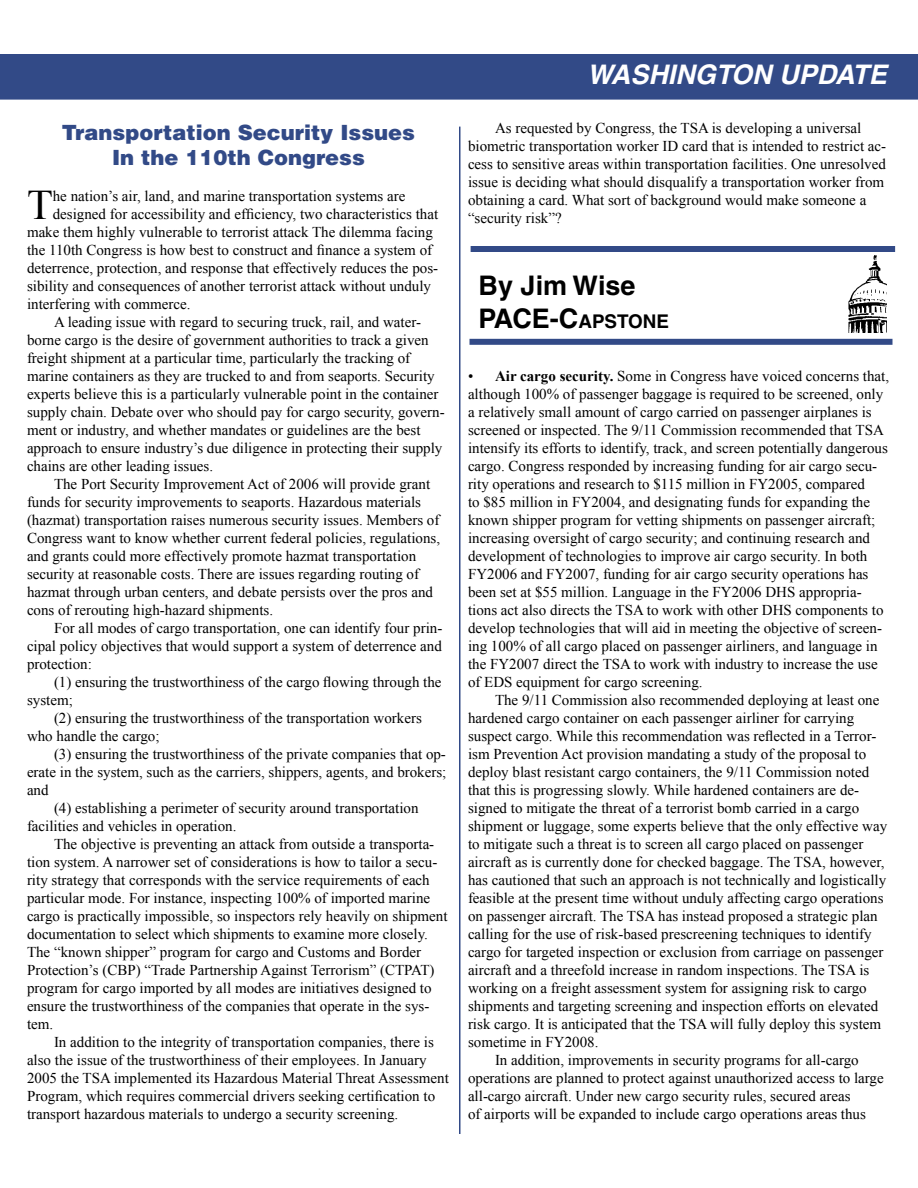
<style>
.page{position:relative;width:918px;height:1188px;background:#fff}
.page>*{position:absolute;margin:0;border:0;box-sizing:border-box;transform-origin:0 0}
.dropcap{font:42.15px "Times New Roman";color:#000}
.depttitle{font:italic 700 27px "Helvetica";color:#fff}
.byline{font:700 27px "Helvetica";color:#000}
.deptarticles{font:900 21px "Helvetica";color:#324a87}
.byline-2{font:700 18.9px "Helvetica";color:#000}
.portal_text{font:15px/18px "Times New Roman";color:#000}
.dropcap-2{font:15px "Times New Roman";color:#000}
.s1{font-size:27px}
.s2{font-weight:700}
</style>
<div class="page">
<img style="left:848px;top:256px;width:38px;height:76px">
<div style="left:471px;top:246px;width:424px;height:6px;background:#324a87"></div>
<div style="left:469px;top:339px;width:423px;height:6px;background:#324a87"></div>
<hr style="left:459px;top:127px;width:1px;height:1007px;background:#324a87">
<div style="left:0;top:54px;width:918px;height:46px;background:#324a87"></div>
<p class="deptarticles" style="left:62px;top:119px;width:355px">Transportation Security Issues</p>
<p class="deptarticles" style="left:112px;top:144px;width:254px">In the 110th Congress</p>
<p class="dropcap" style="left:27px;top:181px;width:27px">T</p>
<p class="dropcap-2" style="left:53px;top:187px;width:354px">he nation’s air, land, and marine transportation systems are</p>
<p class="dropcap-2" style="left:53px;top:205px;width:387px">designed for accessibility and efficiency, two characteristics that</p>
<p class="dropcap-2" style="left:27px;top:223px;width:407px">make them highly vulnerable to terrorist attack The dilemma facing</p>
<p class="dropcap-2" style="left:27px;top:241px;width:407px">the 110th Congress is how best to construct and finance a system of</p>
<p class="dropcap-2" style="left:27px;top:259px;width:413px">deterrence, protection, and response that effectively reduces the pos-</p>
<p class="dropcap-2" style="left:27px;top:277px;width:406px">sibility and consequences of another terrorist attack without unduly</p>
<p class="dropcap-2" style="left:27px;top:295px;width:165px">interfering with commerce.</p>
<p class="portal_text" style="left:27px;top:313px;width:419px;text-indent:27px">A leading issue with regard to securing truck, rail, and water&shy;borne cargo is the desire of government authorities to track a given freight shipment at a particular time, particularly the tracking of marine containers as they are trucked to and from seaports. Security experts believe this is a particularly vulnerable point in the container supply chain. Debate over who should pay for cargo security, govern&shy;ment or industry, and whether mandates or guidelines are the best approach to ensure industry’s due diligence in protecting their supply chains are other leading issues.</p>
<p class="portal_text" style="left:27px;top:475px;width:415px;text-indent:27px">The Port Security Improvement Act of 2006 will provide grant funds for security improvements to seaports. Hazardous materials (hazmat) transportation raises numerous security issues. Members of Congress want to know whether current federal policies, regulations, and grants could more effectively promote hazmat transportation security at reasonable costs. There are issues regarding routing of hazmat through urban centers, and debate persists over the pros and cons of rerouting high-hazard shipments.</p>
<p class="portal_text" style="left:27px;top:619px;width:417px;text-align:justify;text-indent:27px">For all modes of cargo transportation, one can identify four prin&shy;cipal policy objectives that would support a system of deterrence and protection:</p>
<p class="portal_text" style="left:27px;top:673px;width:416px;text-indent:27px">(1) ensuring the trustworthiness of the cargo flowing through the system;</p>
<p class="portal_text" style="left:27px;top:709px;width:396px;text-indent:27px">(2) ensuring the trustworthiness of the transportation workers who handle the cargo;</p>
<p class="portal_text" style="left:27px;top:745px;width:421px;text-align:justify;text-indent:27px">(3) ensuring the trustworthiness of the private companies that op&shy;erate in the system, such as the carriers, shippers, agents, and brokers; and</p>
<p class="portal_text" style="left:27px;top:799px;width:393px;text-indent:27px">(4) establishing a perimeter of security around transportation facilities and vehicles in operation.</p>
<p class="portal_text" style="left:27px;top:835px;width:422px;text-indent:27px">The objective is preventing an attack from outside a transporta&shy;tion system. A narrower set of considerations is how to tailor a secu&shy;rity strategy that corresponds with the service requirements of each particular mode. For instance, inspecting 100% of imported marine cargo is practically impossible, so inspectors rely heavily on shipment documentation to select which shipments to examine more closely.<br>The “known shipper” program for cargo and Customs and Border Protection’s (CBP) “Trade Partnership Against Terrorism” (CTPAT) program for cargo imported by all modes are initiatives designed to ensure the trustworthiness of the companies that operate in the sys&shy;tem.</p>
<p class="portal_text" style="left:27px;top:1033px;width:423px;text-indent:27px">In addition to the integrity of transportation companies, there is also the issue of the trustworthiness of their employees. In January 2005 the TSA implemented its Hazardous Material Threat Assessment Program, which requires commercial drivers seeking certification to transport hazardous materials to undergo a security screening.</p>
<p class="depttitle" style="left:587px;top:58px;width:301px">WASHINGTON UPDATE</p>
<p class="portal_text" style="left:468px;top:119px;width:420px;text-indent:27px">As requested by Congress, the TSA is developing a universal biometric transportation worker ID card that is intended to restrict ac&shy;cess to sensitive areas within transportation facilities. One unresolved issue is deciding what should disqualify a transportation worker from obtaining a card. What sort of background would make someone a “security risk”?</p>
<p class="byline" style="left:479px;top:269px;width:158px">By Jim Wise</p>
<p class="byline-2" style="left:479px;top:310px;width:192px"><span class="s1">PACE-C</span>APSTONE</p>
<p class="portal_text" style="left:468px;top:367px;width:423px">• <span class="s2">Air cargo security.</span> Some in Congress have voiced concerns that, although 100% of passenger baggage is required to be screened, only a relatively small amount of cargo carried on passenger airplanes is screened or inspected. The 9/11 Commission recommended that TSA intensify its efforts to identify, track, and screen potentially dangerous cargo. Congress responded by increasing funding for air cargo secu&shy;rity operations and research to $115 million in FY2005, compared<br>to $85 million in FY2004, and designating funds for expanding the known shipper program for vetting shipments on passenger aircraft; increasing oversight of cargo security; and continuing research and development of technologies to improve air cargo security. In both FY2006 and FY2007, funding for air cargo security operations has been set at $55 million. Language in the FY2006 DHS appropria&shy;tions act also directs the TSA to work with other DHS components to develop technologies that will aid in meeting the objective of screen&shy;ing 100% of all cargo placed on passenger airliners, and language in the FY2007 direct the TSA to work with industry to increase the use of EDS equipment for cargo screening.</p>
<p class="portal_text" style="left:468px;top:691px;width:421px;text-indent:27px">The 9/11 Commission also recommended deploying at least one hardened cargo container on each passenger airliner for carrying suspect cargo. While this recommendation was reflected in a Terror&shy;ism Prevention Act provision mandating a study of the proposal to deploy blast resistant cargo containers, the 9/11 Commission noted that this is progressing slowly. While hardened containers are de&shy;signed to mitigate the threat of a terrorist bomb carried in a cargo shipment or luggage, some experts believe that the only effective way to mitigate such a threat is to screen all cargo placed on passenger aircraft as is currently done for checked baggage. The TSA, however, has cautioned that such an approach is not technically and logistically feasible at the present time without unduly affecting cargo operations on passenger aircraft. The TSA has instead proposed a strategic plan calling for the use of risk-based prescreening techniques to identify cargo for targeted inspection or exclusion from carriage on passenger aircraft and a threefold increase in random inspections. The TSA is working on a freight assessment system for assigning risk to cargo shipments and targeting screening and inspection efforts on elevated risk cargo. It is anticipated that the TSA will fully deploy this system sometime in FY2008.</p>
<p class="portal_text" style="left:468px;top:1051px;width:417px;text-indent:27px">In addition, improvements in security programs for all-cargo operations are planned to protect against unauthorized access to large all-cargo aircraft. Under new cargo security rules, secured areas<br>of airports will be expanded to include cargo operations areas thus</p>
</div>
